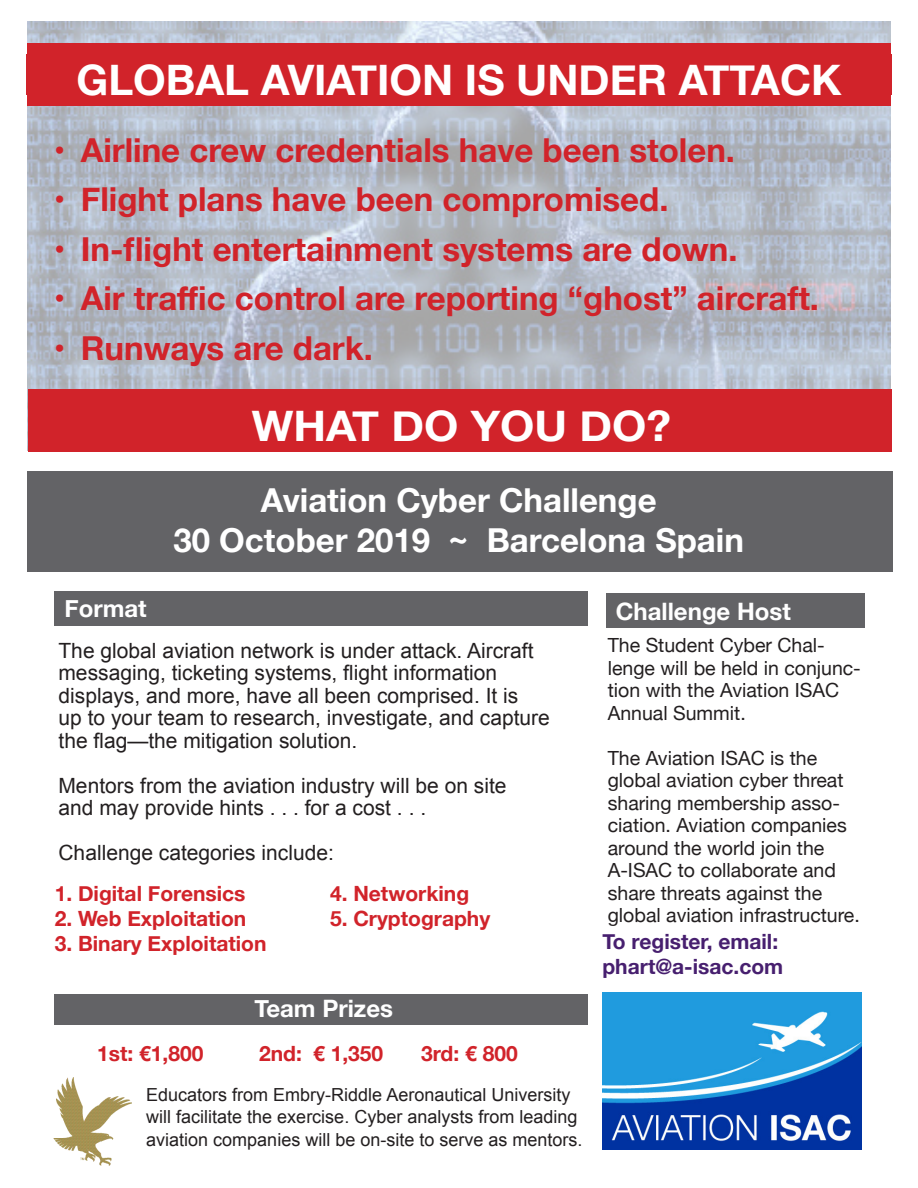
<style>
.page{position:relative;width:918px;height:1188px;background:#fff}
.page>*{position:absolute;margin:0;border:0;box-sizing:border-box;transform-origin:0 0}
.t1{font:700 42px "Helvetica Neue";color:#fff}
.t2{font:700 42px "Helvetica Neue";color:#fff;scale:1.05 1}
.t3{font:700 33px "Helvetica Neue";color:#d1232a}
.t4{font:700 33px "Helvetica Neue";color:#fff}
.t5{font:700 24px "Helvetica Neue";color:#fff}
.t6{font:21px/22.5px "Arial";color:#231f20}
.t7{font:700 21px "Helvetica Neue";color:#d1232a}
.t8{font:700 21px/25.2px "Helvetica Neue";color:#471f6f}
.t9{font:19.5px/22.5px "Helvetica Neue";color:#231f20}
.t10{font:18px/22.5px "Arial";color:#231f20}
</style>
<div class="page">
<div style="left:27px;top:471px;width:865px;height:100px;background:#636366"></div>
<div style="left:55px;top:592px;width:533px;height:34px;background:#636366"></div>
<img style="left:53px;top:1078px;width:79px;height:88px">
<div style="left:55px;top:994px;width:533px;height:31px;background:#636366"></div>
<img style="left:602px;top:992px;width:259px;height:158px">
<div style="left:606px;top:593px;width:259px;height:34px;background:#636366"></div>
<img style="left:28px;top:21px;width:862px;height:368px">
<div style="left:27px;top:43px;width:864px;height:63px;background:#d1232a"></div>
<div style="left:26px;top:54px;width:865px;height:41px;background:#d1232a"></div>
<div style="left:28px;top:389px;width:864px;height:63px;background:#d1232a"></div>
<p class="t1" style="left:76px;top:47px;width:766px">GLOBAL AVIATION IS UNDER ATTACK</p>
<p class="t3" style="left:54px;top:124px;width:683px">• Airline crew credentials have been stolen.</p>
<p class="t3" style="left:54px;top:174px;width:616px">• Flight plans have been compromised.</p>
<p class="t3" style="left:54px;top:223px;width:685px">• In-flight entertainment systems are down.</p>
<p class="t3" style="left:54px;top:273px;width:767px">• Air traffic control are reporting “ghost” aircraft.</p>
<p class="t3" style="left:54px;top:322px;width:321px">• Runways are dark.</p>
<p class="t2" style="left:252px;top:393px;width:401px">WHAT DO YOU DO?</p>
<p class="t5" style="left:64px;top:589px;width:84px">Format</p>
<p class="t4" style="left:261px;top:474px;width:397px">Aviation Cyber Challenge</p>
<p class="t4" style="left:173px;top:514px;width:572px">30 October 2019 ~ Barcelona Spain</p>
<p class="t5" style="left:616px;top:592px;width:177px">Challenge Host</p>
<p class="t6" style="left:58px;top:639px;width:493px">The global aviation network is under attack. Aircraft messaging, ticketing systems, flight information displays, and more, have all been comprised. It is<br>up to your team to research, investigate, and capture the flag—the mitigation solution.</p>
<p class="t6" style="left:58px;top:774px;width:450px">Mentors from the aviation industry will be on site and may provide hints . . . for a cost . . .</p>
<p class="t6" style="left:58px;top:842px;width:277px">Challenge categories include:</p>
<p class="t7" style="left:55px;top:877px;width:192px">1. Digital Forensics</p>
<p class="t7" style="left:55px;top:902px;width:193px">2. Web Exploitation</p>
<p class="t7" style="left:55px;top:927px;width:213px">3. Binary Exploitation</p>
<p class="t7" style="left:330px;top:877px;width:141px">4. Networking</p>
<p class="t7" style="left:330px;top:902px;width:162px">5. Cryptography</p>
<p class="t5" style="left:254px;top:990px;width:140px">Team Prizes</p>
<p class="t7" style="left:97px;top:1037px;width:108px">1st: €1,800</p>
<p class="t7" style="left:259px;top:1037px;width:126px">2nd: € 1,350</p>
<p class="t7" style="left:421px;top:1037px;width:98px">3rd: € 800</p>
<p class="t10" style="left:146px;top:1083px;width:438px">Educators from Embry-Riddle Aeronautical University will facilitate the exercise. Cyber analysts from leading aviation companies will be on-site to serve as mentors.</p>
<p class="t9" style="left:608px;top:635px;width:255px">The Student Cyber Chal&shy;lenge will be held in conjunc&shy;tion with the Aviation ISAC<br>Annual Summit.</p>
<p class="t9" style="left:608px;top:748px;width:254px">The Aviation ISAC is the global aviation cyber threat sharing membership asso&shy;ciation. Aviation companies around the world join the<br>A-ISAC to collaborate and share threats against the global aviation infrastructure.</p>
<p class="t8" style="left:602px;top:930px;width:182px">To register, email: phart@a-isac.com</p>
</div>
